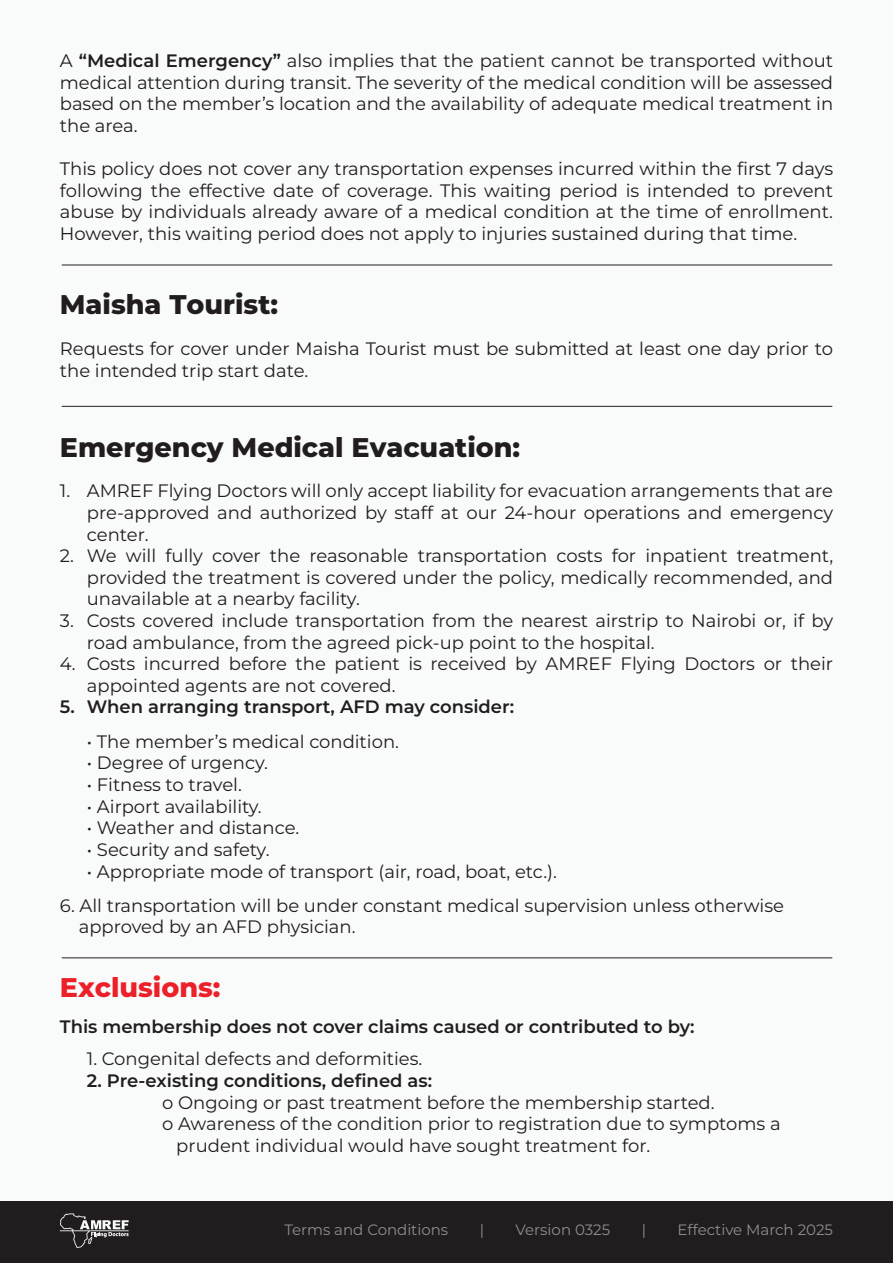
<style>
.page{position:relative;width:893px;height:1263px;background:#f9fafa}
.page>*{position:absolute;margin:0;border:0;box-sizing:border-box;transform-origin:0 0}
.t1{font:800 27px "Montserrat";color:#211d1e}
.t2{font:800 27px "Montserrat";color:#ec2028}
.t3{font:18px/21.6px "Montserrat";color:#211d1e;text-align:justify}
.t4{font:600 18px "Montserrat";color:#211d1e}
.t5{font:15px "Montserrat";color:#fff}
.s1{font-weight:600}
</style>
<div class="page">
<div style="left:0;top:1201px;width:893px;height:62px;background:#211d1e"></div>
<svg style="left:60px;top:1213px;width:69px;height:35px"></svg>
<hr style="left:62px;top:406px;width:770px;height:1px;background:#231f20">
<hr style="left:62px;top:957px;width:770px;height:1px;background:#231f20">
<hr style="left:62px;top:265px;width:770px;height:1px;background:#231f20">
<p class="t3" style="left:60px;top:51px;width:775px">A <span class="s1">“Medical Emergency”</span> also implies that the patient cannot be transported without medical attention during transit. The severity of the medical condition will be assessed based on the member’s location and the availability of adequate medical treatment in the area.</p>
<p class="t3" style="left:60px;top:159px;width:775px">This policy does not cover any transportation expenses incurred within the first 7 days following the effective date of coverage. This waiting period is intended to prevent abuse by individuals already aware of a medical condition at the time of enrollment.<br>However, this waiting period does not apply to injuries sustained during that time.</p>
<h1 class="t1" style="left:60px;top:285px;width:220px">Maisha Tourist:</h1>
<p class="t3" style="left:60px;top:339px;width:775px">Requests for cover under Maisha Tourist must be submitted at least one day prior to the intended trip start date.</p>
<h1 class="t1" style="left:60px;top:427px;width:462px">Emergency Medical Evacuation:</h1>
<p class="t3" style="left:87px;top:482px;width:748px;text-indent:-27px">1. AMREF Flying Doctors will only accept liability for evacuation arrangements that are pre-approved and authorized by staff at our 24-hour operations and emergency center.</p>
<p class="t3" style="left:87px;top:546px;width:748px;text-indent:-27px">2. We will fully cover the reasonable transportation costs for inpatient treatment, provided the treatment is covered under the policy, medically recommended, and unavailable at a nearby facility.</p>
<p class="t3" style="left:87px;top:611px;width:748px;text-indent:-27px">3. Costs covered include transportation from the nearest airstrip to Nairobi or, if by road ambulance, from the agreed pick-up point to the hospital.</p>
<p class="t3" style="left:87px;top:654px;width:748px;text-indent:-27px">4. Costs incurred before the patient is received by AMREF Flying Doctors or their appointed agents are not covered.</p>
<p class="t4" style="left:60px;top:694px;width:456px">5. When arranging transport, AFD may consider:</p>
<p class="t3" style="left:87px;top:732px;width:314px">• The member’s medical condition.</p>
<p class="t3" style="left:87px;top:754px;width:183px">• Degree of urgency.</p>
<p class="t3" style="left:87px;top:775px;width:156px">• Fitness to travel.</p>
<p class="t3" style="left:87px;top:797px;width:176px">• Airport availability.</p>
<p class="t3" style="left:87px;top:818px;width:214px">• Weather and distance.</p>
<p class="t3" style="left:87px;top:840px;width:184px">• Security and safety.</p>
<p class="t3" style="left:87px;top:862px;width:472px">• Appropriate mode of transport (air, road, boat, etc.).</p>
<p class="t3" style="left:79px;top:896px;width:707px;text-indent:-19px">6. All transportation will be under constant medical supervision unless otherwise approved by an AFD physician.</p>
<h1 class="t2" style="left:60px;top:967px;width:162px">Exclusions:</h1>
<p class="t4" style="left:60px;top:1014px;width:636px">This membership does not cover claims caused or contributed to by:</p>
<p class="t3" style="left:87px;top:1049px;width:337px">1. Congenital defects and deformities.</p>
<p class="t4" style="left:87px;top:1068px;width:347px">2. Pre-existing conditions, defined as:</p>
<p class="t3" style="left:162px;top:1093px;width:554px">o Ongoing or past treatment before the membership started.</p>
<p class="t3" style="left:162px;top:1114px;width:620px">o Awareness of the condition prior to registration due to symptoms a</p>
<p class="t3" style="left:176px;top:1136px;width:476px">prudent individual would have sought treatment for.</p>
<p class="t5" style="left:284px;top:1219px;width:165px">Terms and Conditions</p>
<p class="t5" style="left:480px;top:1219px;width:6px">|</p>
<p class="t5" style="left:516px;top:1219px;width:96px">Version 0325</p>
<p class="t5" style="left:642px;top:1219px;width:6px">|</p>
<p class="t5" style="left:678px;top:1219px;width:157px">Effective March 2025</p>
</div>
